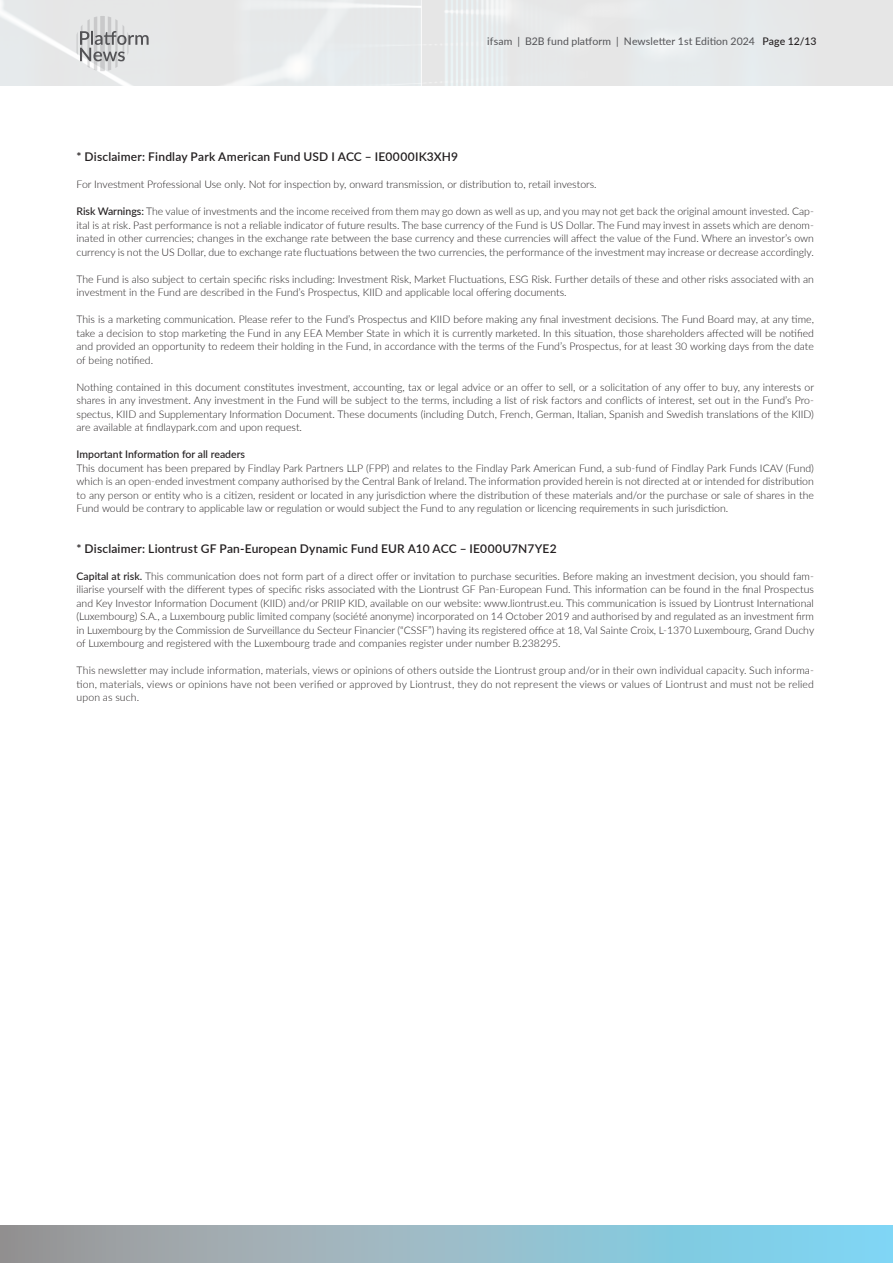
<style>
.page{position:relative;width:893px;height:1263px;background:#fff}
.page>*{position:absolute;margin:0;border:0;box-sizing:border-box;transform-origin:0 0}
.t1{font:600 12px "Lato";letter-spacing:.015em;color:#231f20}
.t2{font:300 10.5px/13.5px "Lato";color:#231f20;text-align:justify}
.t3{font:10.5px "Lato";letter-spacing:.01em;color:#535356}
.t4{font:500 10.5px "Lato";color:#231f20}
.s1{font-weight:500;color:#231f20}
.s2{font-weight:500}
</style>
<div class="page">
<svg style="left:77px;top:16px;width:72px;height:55px;background:#cbcccd"></svg>
<svg style="left:0;top:1226px;width:893px;height:36px;background:#93b9c7"></svg>
<p class="t3" style="left:487px;top:34px;width:331px">ifsam | B2B fund platform | Newsletter 1st Edition 2024 <span class="s1">Page 12/13</span></p>
<p class="t1" style="left:77px;top:148px;width:383px">* Disclaimer: Findlay Park American Fund USD I ACC – IE0000IK3XH9</p>
<p class="t2" style="left:77px;top:177px;width:522px">For Investment Professional Use only. Not for inspection by, onward transmission, or distribution to, retail investors.</p>
<p class="t2" style="left:77px;top:204px;width:739px"><span class="s2">Risk Warnings:</span> The value of investments and the income received from them may go down as well as up, and you may not get back the original amount invested. Cap&shy;ital is at risk. Past performance is not a reliable indicator of future results. The base currency of the Fund is US Dollar. The Fund may invest in assets which are denom&shy;inated in other currencies; changes in the exchange rate between the base currency and these currencies will affect the value of the Fund. Where an investor’s own currency is not the US Dollar, due to exchange rate fluctuations between the two currencies, the performance of the investment may increase or decrease accordingly.</p>
<p class="t2" style="left:77px;top:272px;width:739px">The Fund is also subject to certain specific risks including: Investment Risk, Market Fluctuations, ESG Risk. Further details of these and other risks associated with an investment in the Fund are described in the Fund’s Prospectus, KIID and applicable local offering documents.</p>
<p class="t2" style="left:77px;top:312px;width:739px">This is a marketing communication. Please refer to the Fund’s Prospectus and KIID before making any final investment decisions. The Fund Board may, at any time, take a decision to stop marketing the Fund in any EEA Member State in which it is currently marketed. In this situation, those shareholders affected will be notified and provided an opportunity to redeem their holding in the Fund, in accordance with the terms of the Fund’s Prospectus, for at least 30 working days from the date of being notified.</p>
<p class="t2" style="left:77px;top:380px;width:739px">Nothing contained in this document constitutes investment, accounting, tax or legal advice or an offer to sell, or a solicitation of any offer to buy, any interests or shares in any investment. Any investment in the Fund will be subject to the terms, including a list of risk factors and conflicts of interest, set out in the Fund’s Pro&shy;spectus, KIID and Supplementary Information Document. These documents (including Dutch, French, German, Italian, Spanish and Swedish translations of the KIID) are available at findlaypark.com and upon request.</p>
<p class="t4" style="left:77px;top:447px;width:170px">Important Information for all readers</p>
<p class="t2" style="left:77px;top:461px;width:739px">This document has been prepared by Findlay Park Partners LLP (FPP) and relates to the Findlay Park American Fund, a sub-fund of Findlay Park Funds ICAV (Fund) which is an open-ended investment company authorised by the Central Bank of Ireland. The information provided herein is not directed at or intended for distribution to any person or entity who is a citizen, resident or located in any jurisdiction where the distribution of these materials and/or the purchase or sale of shares in the Fund would be contrary to applicable law or regulation or would subject the Fund to any regulation or licencing requirements in such jurisdiction.</p>
<p class="t1" style="left:77px;top:540px;width:482px">* Disclaimer: Liontrust GF Pan-European Dynamic Fund EUR A10 ACC – IE000U7N7YE2</p>
<p class="t2" style="left:77px;top:569px;width:739px"><span class="s2">Capital at risk.</span> This communication does not form part of a direct offer or invitation to purchase securities. Before making an investment decision, you should fam&shy;iliarise yourself with the different types of specific risks associated with the Liontrust GF Pan-European Fund. This information can be found in the final Prospectus and Key Investor Information Document (KIID) and/or PRIIP KID, available on our website: www.liontrust.eu. This communication is issued by Liontrust International (Luxembourg) S.A., a Luxembourg public limited company (société anonyme) incorporated on 14 October 2019 and authorised by and regulated as an investment firm in Luxembourg by the Commission de Surveillance du Secteur Financier (“CSSF”) having its registered office at 18, Val Sainte Croix, L-1370 Luxembourg, Grand Duchy of Luxembourg and registered with the Luxembourg trade and companies register under number B.238295.</p>
<p class="t2" style="left:77px;top:663px;width:739px">This newsletter may include information, materials, views or opinions of others outside the Liontrust group and/or in their own individual capacity. Such informa&shy;tion, materials, views or opinions have not been verified or approved by Liontrust, they do not represent the views or values of Liontrust and must not be relied upon as such.</p>
</div>
